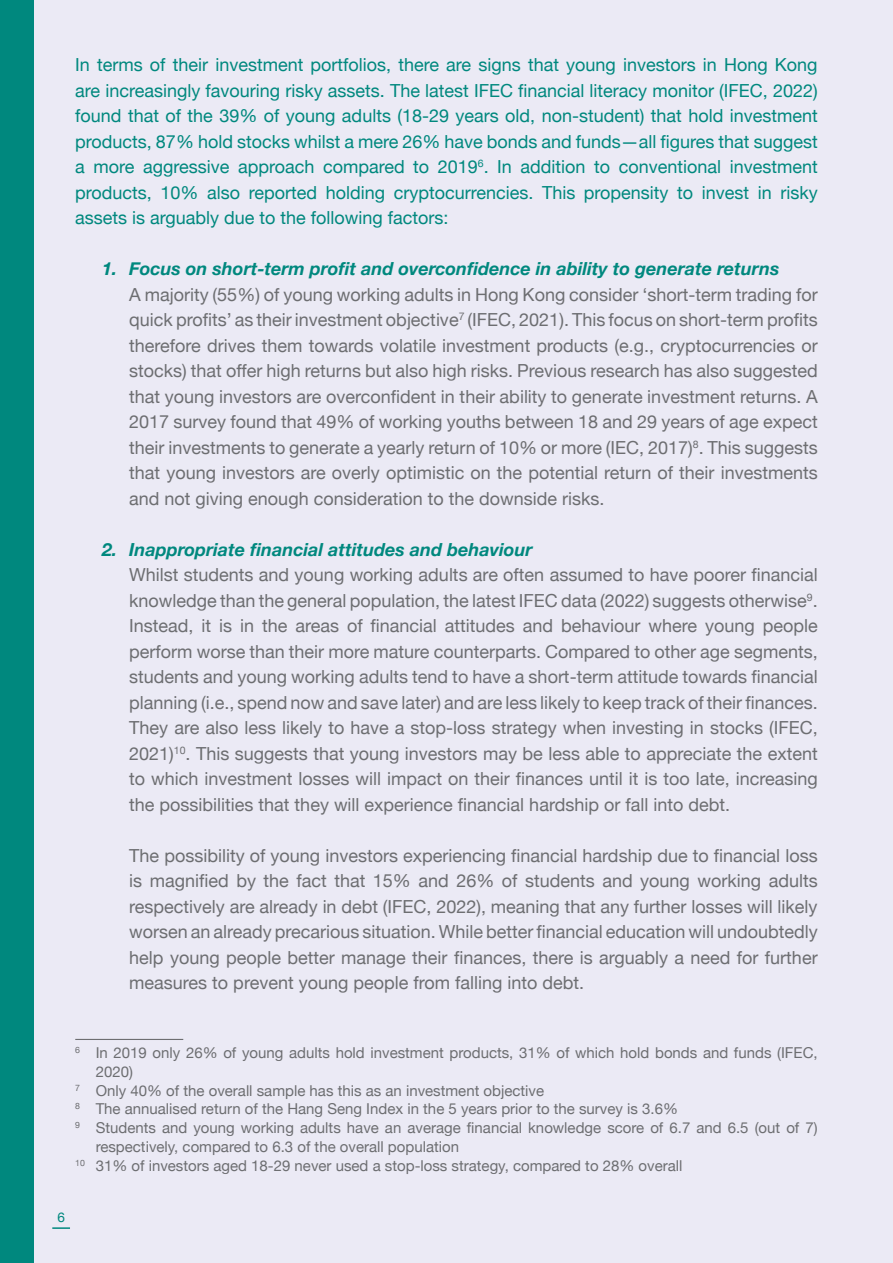
<style>
.page{position:relative;width:893px;height:1263px;background:#ebeaf5}
.page>*{position:absolute;margin:0;border:0;box-sizing:border-box;transform-origin:0 0}
.t1{font:18px/25.5px "Helvetica Neue";color:#6d6e71;text-align:justify}
.t2{font:18px/25.5px "Helvetica Neue";color:#00887e;text-align:justify}
.t3{font:italic 700 18px "Helvetica Neue";color:#00887e}
.t4{font:15px "Helvetica Neue";color:#6d6e71}
.t5{font:13.5px "Helvetica Neue";color:#00887e}
</style>
<div class="page">
<div style="left:0;top:0;width:34px;height:1263px;background:#00887e"></div>
<svg style="left:52px;top:1227px;width:18px;height:2px"></svg>
<hr style="left:75px;top:1039px;width:108px;height:1px;background:#6d6e71">
<p class="t2" style="left:75px;top:53px;width:744px">In terms of their investment portfolios, there are signs that young investors in Hong Kong are increasingly favouring risky assets. The latest IFEC financial literacy monitor (IFEC, 2022) found that of the 39% of young adults (18-29 years old, non-student) that hold investment products, 87% hold stocks whilst a mere 26% have bonds and funds—all figures that suggest a more aggressive approach compared to 2019<sup>6</sup>. In addition to conventional investment products, 10% also reported holding cryptocurrencies. This propensity to invest in risky assets is arguably due to the following factors:</p>
<p class="t3" style="left:102px;top:255px;width:679px">1. Focus on short-term profit and overconfidence in ability to generate returns</p>
<p class="t1" style="left:129px;top:283px;width:690px">A majority (55%) of young working adults in Hong Kong consider ‘short-term trading for quick profits’ as their investment objective<sup>7</sup> (IFEC, 2021). This focus on short-term profits therefore drives them towards volatile investment products (e.g., cryptocurrencies or stocks) that offer high returns but also high risks. Previous research has also suggested that young investors are overconfident in their ability to generate investment returns. A 2017 survey found that 49% of working youths between 18 and 29 years of age expect their investments to generate a yearly return of 10% or more (IEC, 2017)<sup>8</sup>. This suggests that young investors are overly optimistic on the potential return of their investments and not giving enough consideration to the downside risks.</p>
<p class="t3" style="left:102px;top:535px;width:432px">2. Inappropriate financial attitudes and behaviour</p>
<p class="t1" style="left:129px;top:563px;width:690px">Whilst students and young working adults are often assumed to have poorer financial knowledge than the general population, the latest IFEC data (2022) suggests otherwise<sup>9</sup>.<br>Instead, it is in the areas of financial attitudes and behaviour where young people perform worse than their more mature counterparts. Compared to other age segments, students and young working adults tend to have a short-term attitude towards financial planning (i.e., spend now and save later) and are less likely to keep track of their finances.<br>They are also less likely to have a stop-loss strategy when investing in stocks (IFEC, 2021)<sup>10</sup>. This suggests that young investors may be less able to appreciate the extent to which investment losses will impact on their finances until it is too late, increasing the possibilities that they will experience financial hardship or fall into debt.</p>
<p class="t1" style="left:129px;top:844px;width:690px">The possibility of young investors experiencing financial hardship due to financial loss is magnified by the fact that 15% and 26% of students and young working adults respectively are already in debt (IFEC, 2022), meaning that any further losses will likely worsen an already precarious situation. While better financial education will undoubtedly help young people better manage their finances, there is arguably a need for further measures to prevent young people from falling into debt.</p>
<p class="t4" style="left:75px;top:1042px;width:744px"><sup>6</sup> In 2019 only 26% of young adults hold investment products, 31% of which hold bonds and funds (IFEC,</p>
<p class="t4" style="left:96px;top:1061px;width:39px">2020)</p>
<p class="t4" style="left:75px;top:1079px;width:470px"><sup>7</sup> Only 40% of the overall sample has this as an investment objective</p>
<p class="t4" style="left:75px;top:1098px;width:604px"><sup>8</sup> The annualised return of the Hang Seng Index in the 5 years prior to the survey is 3.6%</p>
<p class="t4" style="left:75px;top:1117px;width:744px"><sup>9</sup> Students and young working adults have an average financial knowledge score of 6.7 and 6.5 (out of 7)</p>
<p class="t4" style="left:96px;top:1136px;width:365px">respectively, compared to 6.3 of the overall population</p>
<p class="t4" style="left:75px;top:1154px;width:609px"><sup>10</sup> 31% of investors aged 18-29 never used a stop-loss strategy, compared to 28% overall</p>
<p class="t5" style="left:57px;top:1207px;width:9px">6</p>
</div>
